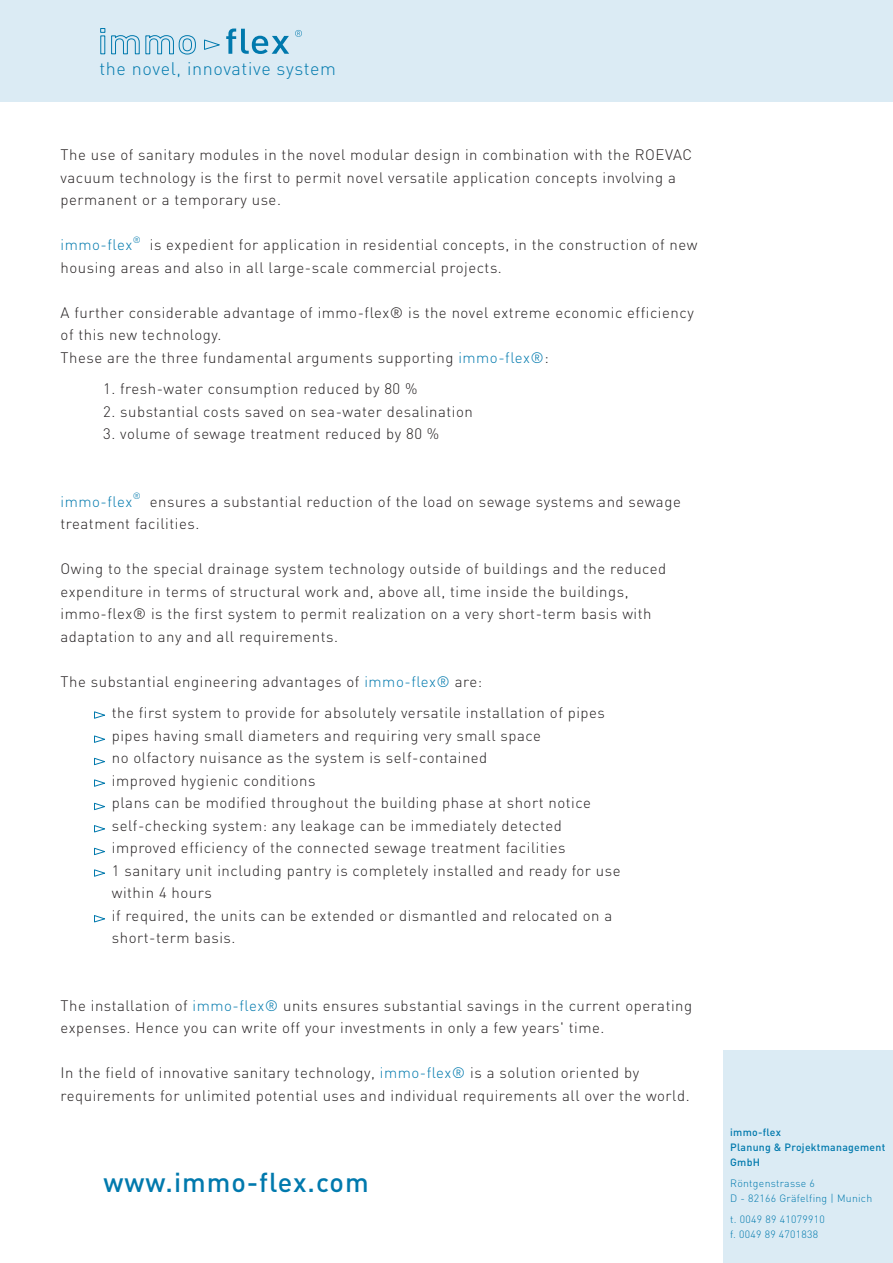
<style>
.page{position:relative;width:893px;height:1263px;background:#fff}
.page>*{position:absolute;margin:0;border:0;box-sizing:border-box;transform-origin:0 0}
.t1{font:500 27px "DIN";letter-spacing:.035em;color:#0079ad}
.t2{font:300 18px "DIN";letter-spacing:.035em;color:#0079ad}
.t3{font:300 15px/22.5px "DIN";letter-spacing:.035em;color:#231f20}
.t4{font:300 15px/22.5px "DIN";letter-spacing:.035em;color:#231e1f}
.t5{font:300 15px "DIN";letter-spacing:.035em;color:#0079ad}
.t6{font:300 10.5px/14.9px "DIN";letter-spacing:.025em;color:#0079ad}
.t7{font:500 10.5px/14.9px "DIN";letter-spacing:.025em;color:#0079ad}
.t8{font:300 9px "DIN";color:#0079ad}
.s1{color:#0079ad}
</style>
<div class="page">
<div style="left:723px;top:1050px;width:170px;height:213px;background:#dbebf4"></div>
<div style="left:0;top:0;width:893px;height:102px;background:#dbebf4"></div>
<div style="left:100px;top:36px;width:5px;height:18px;border:1px solid #0079ad"></div>
<svg style="left:100px;top:28px;width:5px;height:5px"></svg>
<svg style="left:111px;top:35px;width:85px;height:20px"></svg>
<svg style="left:204px;top:29px;width:85px;height:25px"></svg>
<svg style="left:295px;top:30px;width:7px;height:7px"></svg>
<svg style="left:94px;top:711px;width:11px;height:8px"></svg>
<svg style="left:94px;top:735px;width:11px;height:8px"></svg>
<svg style="left:94px;top:758px;width:11px;height:7px"></svg>
<svg style="left:94px;top:779px;width:11px;height:8px"></svg>
<svg style="left:94px;top:803px;width:11px;height:7px"></svg>
<svg style="left:94px;top:825px;width:11px;height:7px"></svg>
<svg style="left:94px;top:848px;width:11px;height:7px"></svg>
<svg style="left:94px;top:869px;width:11px;height:8px"></svg>
<svg style="left:94px;top:915px;width:11px;height:7px"></svg>
<p class="t2" style="left:99px;top:57px;width:238px">the novel, innovative system</p>
<p class="t4" style="left:61px;top:143px;width:633px">The use of sanitary modules in the novel modular design in combination with the ROEVAC vacuum technology is the first to permit novel versatile application concepts involving a permanent or a temporary use.</p>
<p class="t5" style="left:61px;top:236px;width:73px">immo-flex</p>
<p class="t8" style="left:133px;top:234px;width:10px">®</p>
<p class="t3" style="left:61px;top:233px;width:638px;text-indent:89px">is expedient for application in residential concepts, in the construction of new housing areas and also in all large-scale commercial projects.</p>
<p class="t3" style="left:61px;top:301px;width:635px">A further considerable advantage of immo-flex® is the novel extreme economic efficiency of this new technology.<br>These are the three fundamental arguments supporting <span class="s1">immo-flex®</span>:</p>
<p class="t3" style="left:103px;top:377px;width:316px">1. fresh-water consumption reduced by 80 %</p>
<p class="t3" style="left:103px;top:400px;width:371px">2. substantial costs saved on sea-water desalination</p>
<p class="t3" style="left:103px;top:422px;width:338px">3. volume of sewage treatment reduced by 80 %</p>
<p class="t8" style="left:133px;top:491px;width:10px">®</p>
<p class="t3" style="left:61px;top:490px;width:622px;text-indent:89px">ensures a substantial reduction of the load on sewage systems and sewage treatment facilities.</p>
<p class="t3" style="left:61px;top:557px;width:607px">Owing to the special drainage system technology outside of buildings and the reduced expenditure in terms of structural work and, above all, time inside the buildings, immo-flex® is the first system to permit realization on a very short-term basis with adaptation to any and all requirements.</p>
<p class="t3" style="left:112px;top:665px;width:495px;line-height:31.5px;text-indent:-51px">The substantial engineering advantages of <span class="s1">immo-flex®</span> are:<br>the first system to provide for absolutely versatile installation of pipes</p>
<p class="t3" style="left:112px;top:724px;width:510px">pipes having small diameters and requiring very small space<br>no olfactory nuisance as the system is self-contained<br>improved hygienic conditions<br>plans can be modified throughout the building phase at short notice self-checking system: any leakage can be immediately detected improved efficiency of the connected sewage treatment facilities<br>1 sanitary unit including pantry is completely installed and ready for use within 4 hours<br>if required, the units can be extended or dismantled and relocated on a short-term basis.</p>
<p class="t5" style="left:61px;top:492px;width:73px">immo-flex</p>
<p class="t3" style="left:61px;top:994px;width:633px">The installation of <span class="s1">immo-flex®</span> units ensures substantial savings in the current operating expenses. Hence you can write off your investments in only a few years' time.</p>
<p class="t3" style="left:61px;top:1061px;width:631px">In the field of innovative sanitary technology, <span class="s1">immo-flex®</span> is a solution oriented by requirements for unlimited potential uses and individual requirements all over the world.</p>
<h1 class="t1" style="left:104px;top:1165px;width:267px">www.immo-flex.com</h1>
<p class="t7" style="left:730px;top:1124px;width:157px">immo-flex<br>Planung &amp; Projektmanagement<br>GmbH</p>
<p class="t6" style="left:730px;top:1176px;width:144px">Röntgenstrasse 6<br>D - 82166 Gräfelfing | Munich</p>
<p class="t6" style="left:730px;top:1212px;width:96px">t. 0049 89 41079910 f. 0049 89 4701838</p>
</div>
